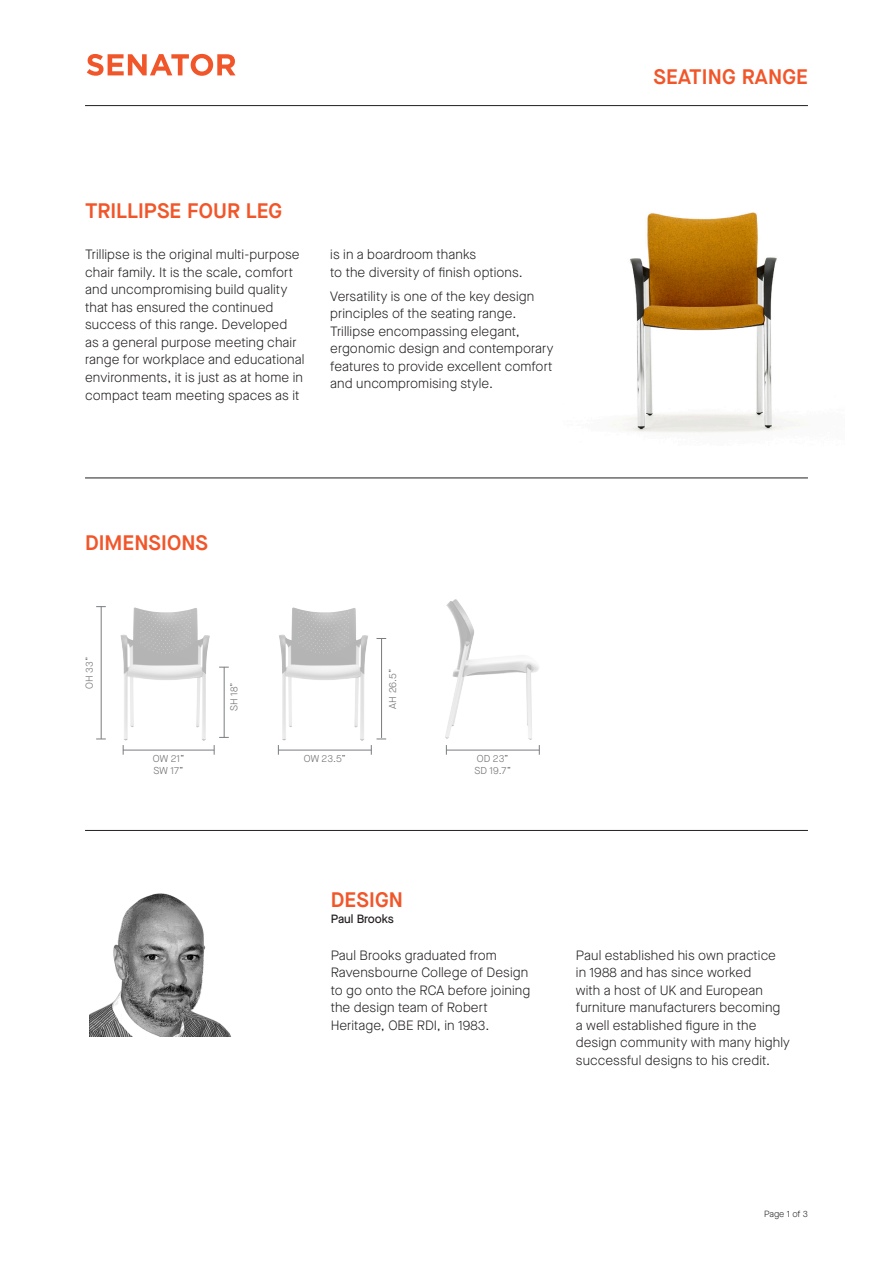
<style>
.page{position:relative;width:893px;height:1263px;background:#fff}
.page>*{position:absolute;margin:0;border:0;box-sizing:border-box;transform-origin:0 0}
.t1{font:600 21px "Maison Neue";letter-spacing:.005em;color:#f1562a}
.t2{font:300 13.5px/17.5px "Maison Neue";letter-spacing:.005em;color:#231f20}
.t3{font:500 12px "Maison Neue";letter-spacing:-.005em;color:#231f20}
.t4{font:300 10.05px/12px "Maison Neue";letter-spacing:.01em;color:#6c6d70}
.t5{font:300 9px "Maison Neue";color:#231f20}
</style>
<div class="page">
<hr style="left:85px;top:105px;width:723px;height:1px;background:#231f20">
<svg style="left:87px;top:54px;width:149px;height:22px"></svg>
<img style="left:279px;top:607px;width:89px;height:134px">
<img style="left:445px;top:599px;width:94px;height:141px">
<img style="left:120px;top:607px;width:90px;height:134px">
<img style="left:623px;top:212px;width:175px;height:221px">
<hr style="left:85px;top:478px;width:723px;height:1px;background:#231f20">
<hr style="left:85px;top:830px;width:723px;height:1px;background:#231f20">
<hr style="left:123px;top:750px;width:91px;height:1px;background:#797c80">
<hr style="left:381px;top:639px;width:1px;height:99px;background:#797c80">
<hr style="left:224px;top:667px;width:1px;height:70px;background:#797c80">
<hr style="left:101px;top:606px;width:1px;height:133px;background:#797c80">
<svg style="left:371px;top:739px;width:15px;height:16px"></svg>
<hr style="left:278px;top:750px;width:93px;height:1px;background:#797c80">
<hr style="left:446px;top:750px;width:93px;height:1px;background:#797c80">
<img style="left:89px;top:893px;width:142px;height:143px">
<h1 class="t1" style="left:85px;top:196px;width:199px">TRILLIPSE FOUR LEG</h1>
<p class="t2" style="left:85px;top:246px;width:221px">Trillipse is the original multi-purpose chair family. It is the scale, comfort and uncompromising build quality that has ensured the continued success of this range. Developed<br>as a general purpose meeting chair range for workplace and educational environments, it is just as at home in compact team meeting spaces as it</p>
<p class="t2" style="left:330px;top:246px;width:194px">is in a boardroom thanks<br>to the diversity of finish options.</p>
<p class="t2" style="left:330px;top:287px;width:225px">Versatility is one of the key design principles of the seating range.<br>Trillipse encompassing elegant, ergonomic design and contemporary features to provide excellent comfort and uncompromising style.</p>
<h1 class="t1" style="left:85px;top:528px;width:124px">DIMENSIONS</h1>
<p class="t4" style="left:83px;top:689px;width:33px;rotate:-90deg">OH 33”</p>
<p class="t4" style="left:153px;top:753px;width:33px">OW 21”<br>SW 17”</p>
<p class="t4" style="left:228px;top:711px;width:30px;rotate:-90deg">SH 18”</p>
<p class="t4" style="left:387px;top:708px;width:41px;rotate:-90deg">AH 26.5”</p>
<p class="t4" style="left:304px;top:753px;width:44px">OW 23.5”</p>
<p class="t4" style="left:474px;top:753px;width:38px">OD 23”<br>SD 19.7”</p>
<h1 class="t1" style="left:331px;top:885px;width:74px">DESIGN</h1>
<p class="t3" style="left:331px;top:911px;width:65px">Paul Brooks</p>
<h1 class="t1" style="left:653px;top:62px;width:156px">SEATING RANGE</h1>
<p class="t2" style="left:331px;top:946px;width:201px">Paul Brooks graduated from<br>Ravensbourne College of Design to go onto the RCA before joining the design team of Robert<br>Heritage, OBE RDI, in 1983.</p>
<p class="t2" style="left:576px;top:946px;width:216px">Paul established his own practice<br>in 1988 and has since worked<br>with a host of UK and European furniture manufacturers becoming a well established figure in the design community with many highly successful designs to his credit.</p>
<p class="t5" style="left:764px;top:1208px;width:45px">Page 1 of 3</p>
</div>
